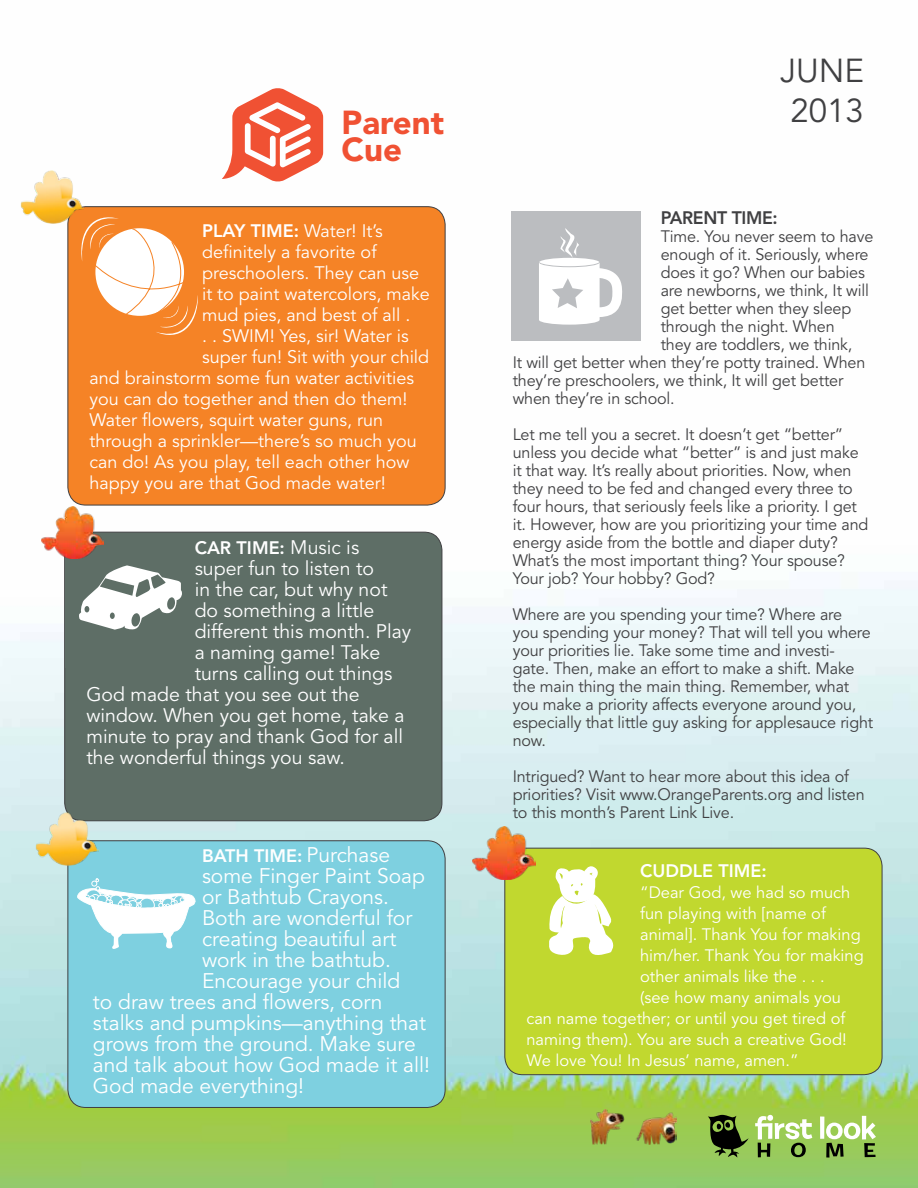
<style>
.page{position:relative;width:918px;height:1188px;background:#fff}
.page>*{position:absolute;margin:0;border:0;box-sizing:border-box;transform-origin:0 0}
.t1{font:900 33px/27px "Avenir";color:#f05133}
.t2{font:33px/39.6px "Avenir";color:#404042;text-align:center}
.t3{font:21px "Avenir";color:#fff}
.t4{font:19.5px "Avenir";color:#fff}
.t5{font:18px "Avenir";color:#fff}
.t6{font:800 18px "Avenir";color:#fff}
.t7{font:800 18px "Avenir";letter-spacing:-.02em;color:#404042}
.t8{font:16.5px/18px "Avenir";letter-spacing:-.01em;color:#404042}
.t9{font:16.5px "Avenir";color:#fff}
.s1{font-weight:800}
.s2{font-weight:400;font-size:19.5px}
.s3{font-weight:400;font-size:21px}
</style>
<div class="page">
<img style="left:0;top:116px;width:918px;height:1072px">
<div style="left:68px;top:207px;width:377px;height:298px;background:#f58326;border-radius:18px"></div>
<div style="left:68px;top:206px;width:378px;height:299px;border:1px solid #404042;border-radius:18px"></div>
<svg style="left:81px;top:217px;width:117px;height:118px"></svg>
<div style="left:68px;top:841px;width:377px;height:266px;background:#7ed0e0;border-radius:18px"></div>
<div style="left:68px;top:840px;width:378px;height:268px;border:1px solid #404042;border-radius:18px"></div>
<svg style="left:77px;top:879px;width:119px;height:70px"></svg>
<div style="left:65px;top:532px;width:377px;height:289px;background:#5e6e66;border-radius:18px"></div>
<div style="left:64px;top:532px;width:378px;height:289px;border:1px solid #404042;border-radius:18px"></div>
<div style="left:65px;top:538px;width:130px;height:130px;background:#5e6e66"></div>
<svg style="left:79px;top:565px;width:103px;height:65px"></svg>
<div style="left:505px;top:848px;width:377px;height:227px;background:#c1d82f;border-radius:18px"></div>
<div style="left:504px;top:848px;width:378px;height:227px;border:1px solid #404042;border-radius:18px"></div>
<svg style="left:549px;top:866px;width:65px;height:89px"></svg>
<svg style="left:708px;top:1115px;width:41px;height:43px;background:#526c2d"></svg>
<svg style="left:755px;top:1115px;width:121px;height:43px"></svg>
<div style="left:511px;top:212px;width:129px;height:129px;background:#bbbdc0"></div>
<svg style="left:539px;top:228px;width:83px;height:97px"></svg>
<svg style="left:222px;top:88px;width:101px;height:94px"></svg>
<img style="left:590px;top:1109px;width:86px;height:36px">
<img style="left:41px;top:506px;width:63px;height:53px">
<img style="left:36px;top:812px;width:62px;height:53px">
<img style="left:21px;top:171px;width:62px;height:53px">
<img style="left:472px;top:826px;width:63px;height:53px">
<h1 class="t1" style="left:342px;top:110px;width:104px">Parent<br>Cue</h1>
<p class="t5" style="left:202px;top:223px;width:182px"><span class="s1">PLAY TIME:</span> Water! It’s</p>
<p class="t5" style="left:202px;top:244px;width:176px">definitely a favorite of</p>
<p class="t5" style="left:202px;top:265px;width:219px">preschoolers. They can use</p>
<p class="t5" style="left:202px;top:286px;width:229px">it to paint watercolors, make</p>
<p class="t5" style="left:202px;top:307px;width:210px">mud pies, and best of all .</p>
<p class="t5" style="left:202px;top:328px;width:208px">. . SWIM! Yes, sir! Water is</p>
<p class="t5" style="left:202px;top:349px;width:229px">super fun! Sit with your child</p>
<p class="t5" style="left:90px;top:370px;width:326px">and brainstorm some fun water activities</p>
<p class="t5" style="left:90px;top:391px;width:320px">you can do together and then do them!</p>
<p class="t5" style="left:90px;top:412px;width:295px">Water flowers, squirt water guns, run</p>
<p class="t5" style="left:90px;top:433px;width:329px">through a sprinkler—there’s so much you</p>
<p class="t5" style="left:90px;top:454px;width:321px">can do! As you play, tell each other how</p>
<p class="t5" style="left:90px;top:475px;width:298px">happy you are that God made water!</p>
<p class="t6" style="left:195px;top:537px;width:166px">CAR TIME: <span class="s2">Music is</span></p>
<p class="t4" style="left:195px;top:560px;width:181px">super fun to listen to</p>
<p class="t4" style="left:195px;top:581px;width:194px">in the car, but why not</p>
<p class="t4" style="left:195px;top:602px;width:181px">do something a little</p>
<p class="t4" style="left:195px;top:623px;width:218px">different this month. Play</p>
<p class="t4" style="left:195px;top:644px;width:187px">a naming game! Take</p>
<p class="t4" style="left:195px;top:665px;width:199px">turns calling out things</p>
<p class="t4" style="left:86px;top:686px;width:275px">God made that you see out the</p>
<p class="t4" style="left:86px;top:707px;width:320px">window. When you get home, take a</p>
<p class="t4" style="left:86px;top:728px;width:318px">minute to pray and thank God for all</p>
<p class="t4" style="left:86px;top:749px;width:260px">the wonderful things you saw.</p>
<p class="t6" style="left:202px;top:846px;width:190px">BATH TIME: <span class="s3">Purchase</span></p>
<p class="t3" style="left:202px;top:867px;width:224px">some Finger Paint Soap</p>
<p class="t3" style="left:202px;top:888px;width:189px">or Bathtub Crayons.</p>
<p class="t3" style="left:202px;top:909px;width:212px">Both are wonderful for</p>
<p class="t3" style="left:202px;top:930px;width:196px">creating beautiful art</p>
<p class="t3" style="left:202px;top:951px;width:190px">work in the bathtub.</p>
<p class="t3" style="left:202px;top:972px;width:200px">Encourage your child</p>
<p class="t3" style="left:93px;top:993px;width:291px">to draw trees and flowers, corn</p>
<p class="t3" style="left:93px;top:1014px;width:335px">stalks and pumpkins—anything that</p>
<p class="t3" style="left:93px;top:1035px;width:324px">grows from the ground. Make sure</p>
<p class="t3" style="left:93px;top:1056px;width:339px">and talk about how God made it all!</p>
<p class="t3" style="left:93px;top:1077px;width:213px">God made everything!</p>
<h1 class="t2" style="left:780px;top:54px;width:85px">JUNE<br>2013</h1>
<p class="t7" style="left:661px;top:208px;width:118px">PARENT TIME:</p>
<p class="t8" style="left:661px;top:229px;width:214px">Time. You never seem to have</p>
<p class="t8" style="left:661px;top:247px;width:209px">enough of it. Seriously, where</p>
<p class="t8" style="left:661px;top:265px;width:206px">does it go? When our babies</p>
<p class="t8" style="left:661px;top:283px;width:210px">are newborns, we think, It will</p>
<p class="t8" style="left:661px;top:301px;width:192px">get better when they sleep</p>
<p class="t8" style="left:661px;top:319px;width:176px">through the night. When</p>
<p class="t8" style="left:661px;top:337px;width:193px">they are toddlers, we think,</p>
<p class="t8" style="left:513px;top:355px;width:354px">It will get better when they’re potty trained. When</p>
<p class="t8" style="left:513px;top:373px;width:332px">they’re preschoolers, we think, It will get better</p>
<p class="t8" style="left:513px;top:391px;width:164px">when they’re in school.</p>
<p class="t8" style="left:513px;top:427px;width:357px">Let me tell you a secret. It doesn’t get “better” unless you decide what “better” is and just make it that way. It’s really about priorities. Now, when they need to be fed and changed every three to four hours, that seriously feels like a priority. I get it. However, how are you prioritizing your time and energy aside from the bottle and diaper duty?<br>What’s the most important thing? Your spouse?<br>Your job? Your hobby? God?</p>
<p class="t8" style="left:513px;top:607px;width:362px">Where are you spending your time? Where are<br>you spending your money? That will tell you where your priorities lie. Take some time and investi&shy;gate. Then, make an effort to make a shift. Make the main thing the main thing. Remember, what you make a priority affects everyone around you, especially that little guy asking for applesauce right now.</p>
<p class="t8" style="left:513px;top:769px;width:353px">Intrigued? Want to hear more about this idea of priorities? Visit www.OrangeParents.org and listen to this month’s Parent Link Live.</p>
<p class="t6" style="left:640px;top:860px;width:128px">CUDDLE TIME:</p>
<p class="t9" style="left:640px;top:885px;width:212px">“Dear God, we had so much</p>
<p class="t9" style="left:640px;top:906px;width:187px">fun playing with [name of</p>
<p class="t9" style="left:640px;top:927px;width:222px">animal]. Thank You for making</p>
<p class="t9" style="left:640px;top:948px;width:225px">him/her. Thank You for making</p>
<p class="t9" style="left:640px;top:969px;width:186px">other animals like the . . .</p>
<p class="t9" style="left:640px;top:990px;width:202px">(see how many animals you</p>
<p class="t9" style="left:526px;top:1011px;width:320px">can name together; or until you get tired of</p>
<p class="t9" style="left:526px;top:1032px;width:322px">naming them). You are such a creative God!</p>
<p class="t9" style="left:526px;top:1053px;width:274px">We love You! In Jesus’ name, amen.”</p>
</div>
